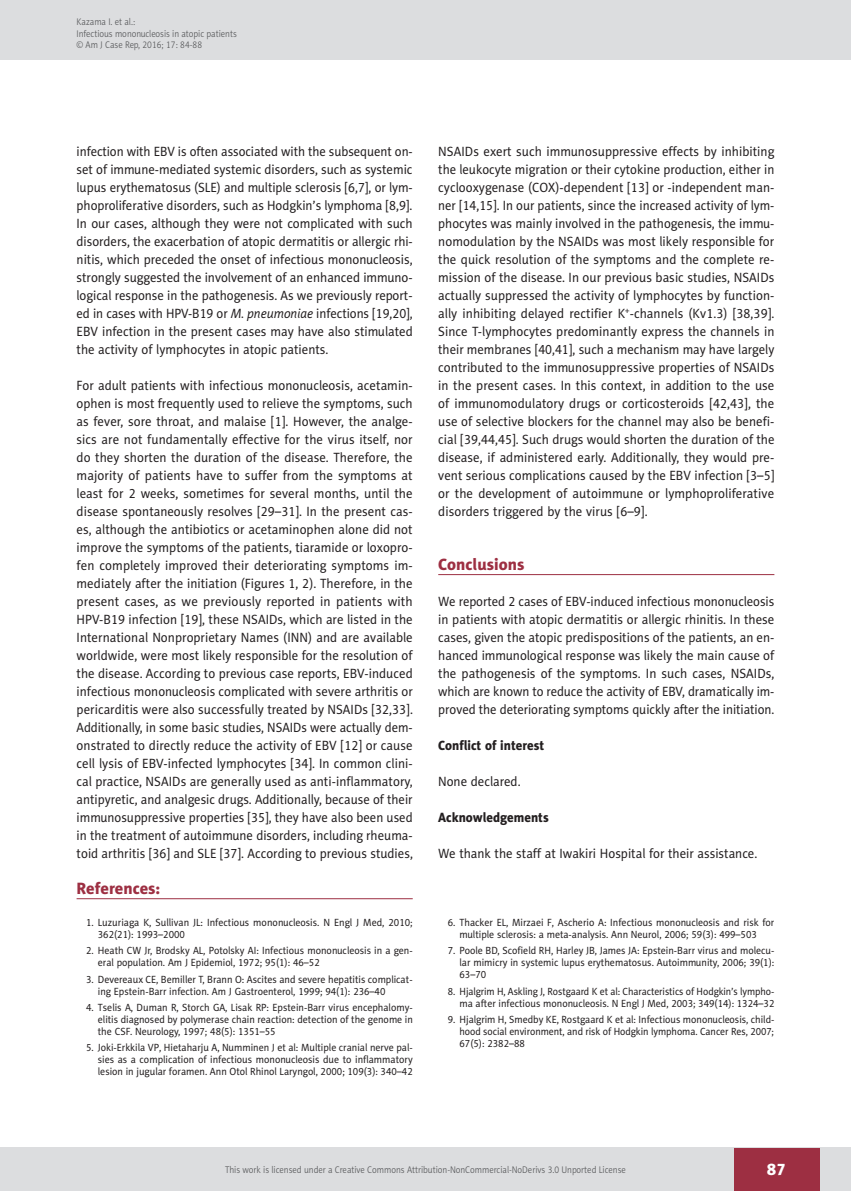
<style>
.page{position:relative;width:851px;height:1191px;background:#fff}
.page>*{position:absolute;margin:0;border:0;box-sizing:border-box;transform-origin:0 0}
.AJCR_Headline_1{font:16.5px "Naomi Sans EFN Heavy";color:#9d2f42}
.AJCR_Referencje_Tytu{font:16.5px "Naomi Sans EFN Heavy";color:#9d2f42}
.t1{font:16.5px "Naomi Sans EFN Heavy";color:#fff}
.AJCR_Body{font:13.5px/18px "Naomi Sans EFN";color:#231f20;text-align:justify;scale:.95 1}
.AJCR_Body-2{font:13.5px/18px "Naomi Sans EFN";color:#231f20;text-align:justify;scale:.94 1}
.AJCR_Headline_2{font:13.5px "Naomi Sans EFN Heavy";color:#231f20;scale:.95 1}
.AJCR_Referencje_punk{font:10.5px/12px "Naomi Sans EFN";color:#231f20;text-align:justify;scale:.95 1}
.AJCR_Referencje_punk-2{font:10.5px/12px "Naomi Sans EFN";color:#231f20;text-align:right;scale:.93 1}
.t2{font:9.75px/11.2px "Naomi Sans EFN Light";color:#57585a;scale:.9 1}
.s1{font-style:italic}
</style>
<div class="page">
<hr style="left:438px;top:574px;width:336px;height:1px;background:#9d2f42">
<hr style="left:77px;top:898px;width:335px;height:1px;background:#9d2f42">
<div style="left:0;top:1148px;width:850px;height:43px;background:#dcdddf"></div>
<div style="left:733px;top:1147px;width:86px;height:43px;background:#9d2f42"></div>
<div style="left:0;top:0;width:850px;height:60px;background:#dcdddf"></div>
<p class="t2" style="left:77px;top:16px;width:179px">Kazama I. et al.:<br>Infectious mononucleosis in atopic patients © Am J Case Rep, 2016; 17: 84-88</p>
<p class="AJCR_Body-2" style="left:77px;top:142px;width:359px">infection with EBV is often associated with the subsequent on&shy;set of immune-mediated systemic disorders, such as systemic lupus erythematosus (SLE) and multiple sclerosis [6,7], or lym&shy;phoproliferative disorders, such as Hodgkin’s lymphoma [8,9].<br>In our cases, although they were not complicated with such disorders, the exacerbation of atopic dermatitis or allergic rhi&shy;nitis, which preceded the onset of infectious mononucleosis, strongly suggested the involvement of an enhanced immuno&shy;logical response in the pathogenesis. As we previously report&shy;ed in cases with HPV-B19 or <span class="s1">M. pneumoniae</span> infections [19,20], EBV infection in the present cases may have also stimulated the activity of lymphocytes in atopic patients.</p>
<p class="AJCR_Body" style="left:77px;top:376px;width:355px">For adult patients with infectious mononucleosis, acetamin&shy;ophen is most frequently used to relieve the symptoms, such as fever, sore throat, and malaise [1]. However, the analge&shy;sics are not fundamentally effective for the virus itself, nor do they shorten the duration of the disease. Therefore, the majority of patients have to suffer from the symptoms at least for 2 weeks, sometimes for several months, until the disease spontaneously resolves [29–31]. In the present cas&shy;es, although the antibiotics or acetaminophen alone did not improve the symptoms of the patients, tiaramide or loxopro&shy;fen completely improved their deteriorating symptoms im&shy;mediately after the initiation (Figures 1, 2). Therefore, in the present cases, as we previously reported in patients with HPV-B19 infection [19], these NSAIDs, which are listed in the International Nonproprietary Names (INN) and are available worldwide, were most likely responsible for the resolution of the disease. According to previous case reports, EBV-induced infectious mononucleosis complicated with severe arthritis or pericarditis were also successfully treated by NSAIDs [32,33].<br>Additionally, in some basic studies, NSAIDs were actually dem&shy;onstrated to directly reduce the activity of EBV [12] or cause cell lysis of EBV-infected lymphocytes [34]. In common clini&shy;cal practice, NSAIDs are generally used as anti-inflammatory, antipyretic, and analgesic drugs. Additionally, because of their immunosuppressive properties [35], they have also been used in the treatment of autoimmune disorders, including rheuma&shy;toid arthritis [36] and SLE [37]. According to previous studies,</p>
<p class="AJCR_Referencje_Tytu" style="left:77px;top:878px;width:85px">References:</p>
<p class="AJCR_Referencje_punk" style="left:98px;top:916px;width:333px;text-indent:-12px">1. Luzuriaga K, Sullivan JL: Infectious mononucleosis. N Engl J Med, 2010;<br>362(21): 1993–2000</p>
<p class="AJCR_Referencje_punk" style="left:98px;top:945px;width:333px;text-indent:-12px">2. Heath CW Jr, Brodsky AL, Potolsky AI: Infectious mononucleosis in a gen&shy;eral population. Am J Epidemiol, 1972; 95(1): 46–52</p>
<p class="AJCR_Referencje_punk" style="left:98px;top:973px;width:333px;text-indent:-12px">3. Devereaux CE, Bemiller T, Brann O: Ascites and severe hepatitis complicat&shy;ing Epstein-Barr infection. Am J Gastroenterol, 1999; 94(1): 236–40</p>
<p class="AJCR_Referencje_punk" style="left:98px;top:1001px;width:333px;text-indent:-12px">4. Tselis A, Duman R, Storch GA, Lisak RP: Epstein-Barr virus encephalomy&shy;elitis diagnosed by polymerase chain reaction: detection of the genome in the CSF. Neurology, 1997; 48(5): 1351–55</p>
<p class="AJCR_Referencje_punk" style="left:98px;top:1041px;width:333px;text-indent:-12px">5. Joki-Erkkila VP, Hietaharju A, Numminen J et al: Multiple cranial nerve pal&shy;sies as a complication of infectious mononucleosis due to inflammatory lesion in jugular foramen. Ann Otol Rhinol Laryngol, 2000; 109(3): 340–42</p>
<p class="AJCR_Body" style="left:438px;top:142px;width:355px">NSAIDs exert such immunosuppressive effects by inhibiting the leukocyte migration or their cytokine production, either in cyclooxygenase (COX)-dependent [13] or -independent man&shy;ner [14,15]. In our patients, since the increased activity of lym&shy;phocytes was mainly involved in the pathogenesis, the immu&shy;nomodulation by the NSAIDs was most likely responsible for the quick resolution of the symptoms and the complete re&shy;mission of the disease. In our previous basic studies, NSAIDs actually suppressed the activity of lymphocytes by function&shy;ally inhibiting delayed rectifier K<sup>+</sup>-channels (Kv1.3) [38,39].<br>Since T-lymphocytes predominantly express the channels in their membranes [40,41], such a mechanism may have largely contributed to the immunosuppressive properties of NSAIDs in the present cases. In this context, in addition to the use of immunomodulatory drugs or corticosteroids [42,43], the use of selective blockers for the channel may also be benefi&shy;cial [39,44,45]. Such drugs would shorten the duration of the disease, if administered early. Additionally, they would pre&shy;vent serious complications caused by the EBV infection [3–5] or the development of autoimmune or lymphoproliferative disorders triggered by the virus [6–9].</p>
<p class="AJCR_Headline_1" style="left:438px;top:554px;width:88px">Conclusions</p>
<p class="AJCR_Body-2" style="left:438px;top:592px;width:359px">We reported 2 cases of EBV-induced infectious mononucleosis in patients with atopic dermatitis or allergic rhinitis. In these cases, given the atopic predispositions of the patients, an en&shy;hanced immunological response was likely the main cause of the pathogenesis of the symptoms. In such cases, NSAIDs, which are known to reduce the activity of EBV, dramatically im&shy;proved the deteriorating symptoms quickly after the initiation.</p>
<p class="AJCR_Headline_2" style="left:438px;top:737px;width:113px">Conflict of interest</p>
<p class="AJCR_Body" style="left:438px;top:772px;width:88px">None declared.</p>
<p class="AJCR_Headline_2" style="left:438px;top:809px;width:118px">Acknowledgements</p>
<p class="AJCR_Body" style="left:438px;top:844px;width:337px">We thank the staff at Iwakiri Hospital for their assistance.</p>
<p class="AJCR_Referencje_punk" style="left:447px;top:916px;width:345px;text-align:center">6. Thacker EL, Mirzaei F, Ascherio A: Infectious mononucleosis and risk for multiple sclerosis: a meta-analysis. Ann Neurol, 2006; 59(3): 499–503</p>
<p class="AJCR_Referencje_punk" style="left:459px;top:945px;width:333px;text-indent:-12px">7. Poole BD, Scofield RH, Harley JB, James JA: Epstein-Barr virus and molecu&shy;lar mimicry in systemic lupus erythematosus. Autoimmunity, 2006; 39(1):<br>63–70</p>
<p class="AJCR_Referencje_punk-2" style="left:447px;top:985px;width:353px">8. Hjalgrim H, Askling J, Rostgaard K et al: Characteristics of Hodgkin’s lympho&shy;ma after infectious mononucleosis. N Engl J Med, 2003; 349(14): 1324–32</p>
<p class="AJCR_Referencje_punk" style="left:459px;top:1013px;width:333px;text-indent:-12px">9. Hjalgrim H, Smedby KE, Rostgaard K et al: Infectious mononucleosis, child&shy;hood social environment, and risk of Hodgkin lymphoma. Cancer Res, 2007; 67(5): 2382–88</p>
<p class="t2" style="left:225px;top:1164px;width:447px">This work is licensed under a Creative Commons Attribution-NonCommercial-NoDerivs 3.0 Unported License</p>
<p class="t1" style="left:766px;top:1159px;width:21px">87</p>
</div>
